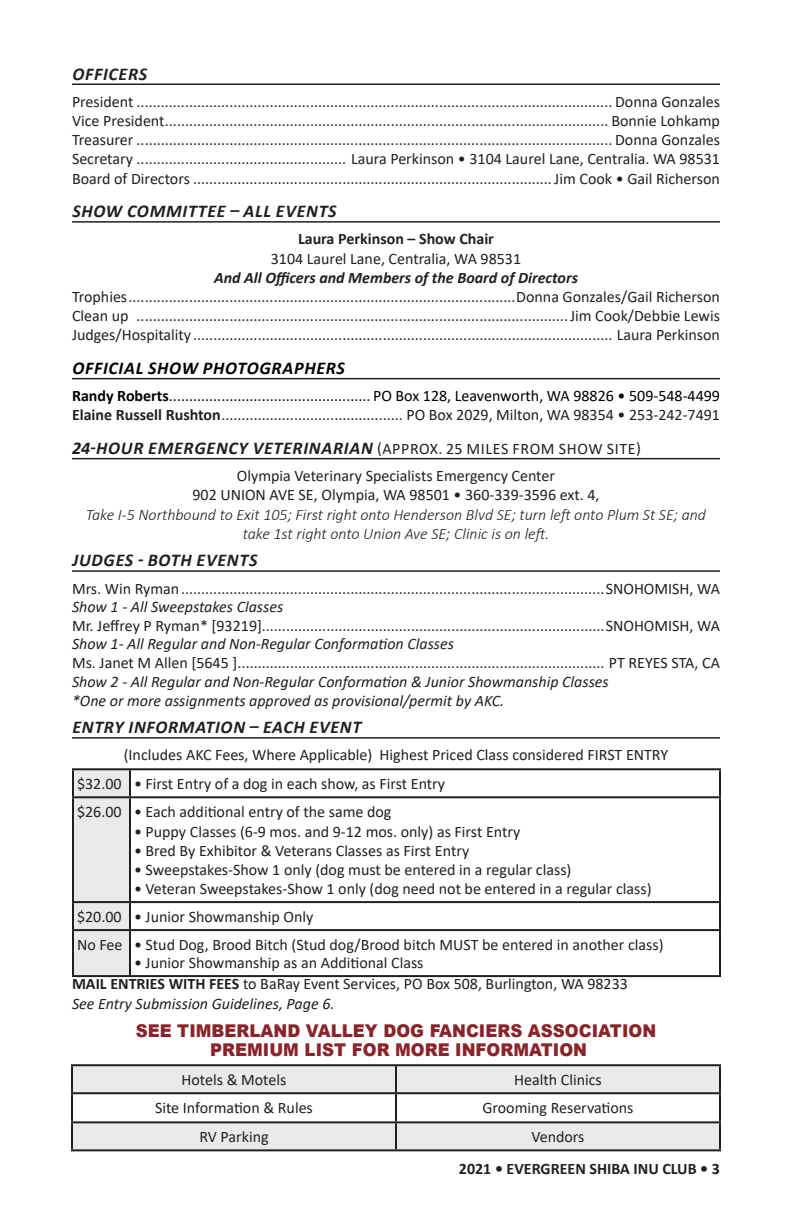
<style>
.page{position:relative;width:792px;height:1224px;background:#fff}
.page>*{position:absolute;margin:0;border:0;box-sizing:border-box;transform-origin:0 0}
.PLHeaders{font:italic 700 18px "Calibri";letter-spacing:.04em;color:#231f20}
.PLHeaders-2{font:italic 700 18px "Calibri";letter-spacing:.04em;color:#000}
.MainText27{font:900 17.6px "Arial";color:#89252a;scale:.95 1}
.MainText27-2{font:16px "Calibri";color:#231f20}
.MainText27-3{font:italic 16px "Calibri";color:#231f20}
.t1{font:italic 300 16px/19.2px "Calibri";color:#231f20;text-align:center}
.t2{font:16px "Calibri";color:#000}
.MainText27-4{font:700 16px "Calibri";color:#231f20}
.MainText27-5{font:italic 700 16px "Calibri";color:#231f20}
.s1{font-weight:700}
.s2{font-weight:400;font-style:normal;font-size:16px}
</style>
<div class="page">
<hr style="left:72px;top:84px;width:648px;height:1px;background:#231f20">
<hr style="left:72px;top:221px;width:648px;height:2px;background:#231f20">
<hr style="left:72px;top:378px;width:648px;height:1px;background:#231f20">
<hr style="left:72px;top:458px;width:648px;height:1px;background:#231f20">
<hr style="left:72px;top:570px;width:648px;height:2px;background:#231f20">
<hr style="left:72px;top:737px;width:648px;height:2px;background:#231f20">
<div style="left:74px;top:770px;width:55px;height:205px;background:#e8eaec"></div>
<hr style="left:72px;top:768px;width:58px;height:2px;background:#231f20">
<hr style="left:72px;top:770px;width:2px;height:26px;background:#231f20">
<hr style="left:130px;top:768px;width:591px;height:2px;background:#231f20">
<hr style="left:129px;top:770px;width:2px;height:26px;background:#231f20">
<hr style="left:719px;top:770px;width:2px;height:26px;background:#231f20">
<hr style="left:72px;top:796px;width:58px;height:2px;background:#231f20">
<hr style="left:72px;top:798px;width:2px;height:103px;background:#231f20">
<hr style="left:130px;top:796px;width:591px;height:2px;background:#231f20">
<hr style="left:129px;top:798px;width:2px;height:103px;background:#231f20">
<hr style="left:719px;top:798px;width:2px;height:103px;background:#231f20">
<hr style="left:72px;top:901px;width:58px;height:2px;background:#231f20">
<hr style="left:72px;top:903px;width:2px;height:26px;background:#231f20">
<hr style="left:130px;top:901px;width:591px;height:2px;background:#231f20">
<hr style="left:129px;top:903px;width:2px;height:26px;background:#231f20">
<hr style="left:719px;top:903px;width:2px;height:26px;background:#231f20">
<hr style="left:72px;top:929px;width:58px;height:2px;background:#231f20">
<hr style="left:72px;top:931px;width:2px;height:44px;background:#231f20">
<hr style="left:130px;top:929px;width:591px;height:2px;background:#231f20">
<hr style="left:129px;top:931px;width:2px;height:44px;background:#231f20">
<hr style="left:719px;top:931px;width:2px;height:44px;background:#231f20">
<hr style="left:72px;top:975px;width:58px;height:2px;background:#231f20">
<hr style="left:130px;top:975px;width:591px;height:2px;background:#231f20">
<svg style="left:73px;top:1066px;width:646px;height:83px;fill:#e8eaec"></svg>
<hr style="left:71px;top:1064px;width:325px;height:2px;background:#231f20">
<hr style="left:71px;top:1066px;width:2px;height:26px;background:#231f20">
<hr style="left:396px;top:1064px;width:325px;height:2px;background:#231f20">
<hr style="left:395px;top:1066px;width:2px;height:26px;background:#231f20">
<hr style="left:719px;top:1066px;width:2px;height:26px;background:#231f20">
<hr style="left:71px;top:1092px;width:325px;height:2px;background:#231f20">
<hr style="left:71px;top:1094px;width:2px;height:27px;background:#231f20">
<hr style="left:396px;top:1092px;width:325px;height:2px;background:#231f20">
<hr style="left:395px;top:1094px;width:2px;height:27px;background:#231f20">
<hr style="left:719px;top:1094px;width:2px;height:27px;background:#231f20">
<hr style="left:71px;top:1121px;width:325px;height:2px;background:#231f20">
<hr style="left:71px;top:1123px;width:2px;height:26px;background:#231f20">
<hr style="left:396px;top:1121px;width:325px;height:2px;background:#231f20">
<hr style="left:395px;top:1123px;width:2px;height:26px;background:#231f20">
<hr style="left:719px;top:1123px;width:2px;height:26px;background:#231f20">
<hr style="left:71px;top:1149px;width:325px;height:2px;background:#231f20">
<hr style="left:396px;top:1149px;width:325px;height:2px;background:#231f20">
<p class="PLHeaders" style="left:72px;top:61px;width:76px">OFFICERS</p>
<p class="MainText27-2" style="left:72px;top:90px;width:649px">President ...................................................................................................................... Donna Gonzales</p>
<p class="MainText27-2" style="left:72px;top:109px;width:649px">Vice President.............................................................................................................. Bonnie Lohkamp</p>
<p class="MainText27-2" style="left:72px;top:129px;width:649px">Treasurer ...................................................................................................................... Donna Gonzales</p>
<p class="MainText27-2" style="left:72px;top:148px;width:650px">Secretary .................................................... Laura Perkinson • 3104 Laurel Lane, Centralia. WA 98531</p>
<p class="MainText27-2" style="left:72px;top:167px;width:649px">Board of Directors .........................................................................................Jim Cook • Gail Richerson</p>
<p class="PLHeaders" style="left:72px;top:198px;width:266px">SHOW COMMITTEE – ALL EVENTS</p>
<p class="MainText27-4" style="left:298px;top:228px;width:197px">Laura Perkinson – Show Chair</p>
<p class="MainText27-2" style="left:271px;top:247px;width:252px">3104 Laurel Lane, Centralia, WA 98531</p>
<p class="MainText27-5" style="left:214px;top:266px;width:365px">And All Officers and Members of the Board of Directors</p>
<p class="MainText27-2" style="left:72px;top:285px;width:649px">Trophies................................................................................................Donna Gonzales/Gail Richerson</p>
<p class="MainText27-2" style="left:72px;top:305px;width:649px">Clean up ...........................................................................................................Jim Cook/Debbie Lewis</p>
<p class="MainText27-2" style="left:72px;top:324px;width:649px">Judges/Hospitality ........................................................................................................ Laura Perkinson</p>
<p class="PLHeaders-2" style="left:72px;top:355px;width:274px">OFFICIAL SHOW PHOTOGRAPHERS</p>
<p class="t2" style="left:72px;top:385px;width:650px"><span class="s1">Randy Roberts</span>.................................................. PO Box 128, Leavenworth, WA 98826 • 509-548-4499</p>
<p class="MainText27-2" style="left:72px;top:404px;width:650px"><span class="s1">Elaine Russell Rushton</span>............................................. PO Box 2029, Milton, WA 98354 • 253-242-7491</p>
<p class="PLHeaders" style="left:72px;top:435px;width:570px">24-HOUR EMERGENCY VETERINARIAN <span class="s2">(APPROX. 25 MILES FROM SHOW SITE)</span></p>
<p class="MainText27-2" style="left:237px;top:465px;width:320px">Olympia Veterinary Specialists Emergency Center</p>
<p class="MainText27-2" style="left:192px;top:484px;width:409px">902 UNION AVE SE, Olympia, WA 98501 • 360-339-3596 ext. 4,</p>
<p class="t1" style="left:86px;top:504px;width:622px">Take I-5 Northbound to Exit 105; First right onto Henderson Blvd SE; turn left onto Plum St SE; and take 1st right onto Union Ave SE; Clinic is on left.</p>
<p class="PLHeaders" style="left:72px;top:548px;width:187px">JUDGES - BOTH EVENTS</p>
<p class="MainText27-2" style="left:72px;top:577px;width:650px">Mrs. Win Ryman.........................................................................................................SNOHOMISH, WA</p>
<p class="MainText27-3" style="left:72px;top:595px;width:213px">Show 1 - All Sweepstakes Classes</p>
<p class="MainText27-2" style="left:72px;top:614px;width:650px">Mr. Jeffrey P Ryman* [93219].....................................................................................SNOHOMISH, WA</p>
<p class="MainText27-3" style="left:72px;top:632px;width:384px">Show 1- All Regular and Non-Regular Conformation Classes</p>
<p class="MainText27-2" style="left:72px;top:651px;width:650px">Ms. Janet M Allen [5645 ]........................................................................................... PT REYES STA, CA</p>
<p class="MainText27-3" style="left:72px;top:671px;width:538px">Show 2 - All Regular and Non-Regular Conformation &amp; Junior Showmanship Classes</p>
<p class="MainText27-3" style="left:72px;top:690px;width:434px">*One or more assignments approved as provisional/permit by AKC.</p>
<p class="PLHeaders" style="left:72px;top:714px;width:291px">ENTRY INFORMATION – EACH EVENT</p>
<p class="MainText27-2" style="left:124px;top:744px;width:546px">(Includes AKC Fees, Where Applicable) Highest Priced Class considered FIRST ENTRY</p>
<p class="MainText27-2" style="left:77px;top:773px;width:46px">$32.00</p>
<p class="MainText27-2" style="left:134px;top:773px;width:313px">• First Entry of a dog in each show, as First Entry</p>
<p class="MainText27-2" style="left:77px;top:801px;width:46px">$26.00</p>
<p class="MainText27-2" style="left:134px;top:801px;width:259px">• Each additional entry of the same dog</p>
<p class="MainText27-2" style="left:134px;top:820px;width:388px">• Puppy Classes (6-9 mos. and 9-12 mos. only) as First Entry</p>
<p class="MainText27-2" style="left:134px;top:839px;width:337px">• Bred By Exhibitor &amp; Veterans Classes as First Entry</p>
<p class="MainText27-2" style="left:134px;top:858px;width:439px">• Sweepstakes-Show 1 only (dog must be entered in a regular class)</p>
<p class="MainText27-2" style="left:134px;top:878px;width:519px">• Veteran Sweepstakes-Show 1 only (dog need not be entered in a regular class)</p>
<p class="MainText27-2" style="left:77px;top:906px;width:46px">$20.00</p>
<p class="MainText27-2" style="left:134px;top:906px;width:181px">• Junior Showmanship Only</p>
<p class="MainText27-2" style="left:77px;top:934px;width:47px">No Fee</p>
<p class="MainText27-2" style="left:134px;top:934px;width:531px">• Stud Dog, Brood Bitch (Stud dog/Brood bitch MUST be entered in another class)</p>
<p class="MainText27-2" style="left:134px;top:952px;width:291px">• Junior Showmanship as an Additional Class</p>
<p class="MainText27-2" style="left:72px;top:973px;width:557px"><span class="s1">MAIL ENTRIES WITH FEES</span> to BaRay Event Services, PO Box 508, Burlington, WA 98233</p>
<p class="MainText27-3" style="left:72px;top:992px;width:264px">See Entry Submission Guidelines, Page 6.</p>
<p class="MainText27" style="left:136px;top:1018px;width:549px">SEE TIMBERLAND VALLEY DOG FANCIERS ASSOCIATION</p>
<p class="MainText27" style="left:210px;top:1037px;width:398px">PREMIUM LIST FOR MORE INFORMATION</p>
<p class="MainText27-2" style="left:182px;top:1069px;width:106px">Hotels &amp; Motels</p>
<p class="MainText27-2" style="left:514px;top:1069px;width:89px">Health Clinics</p>
<p class="MainText27-2" style="left:155px;top:1097px;width:159px">Site Information &amp; Rules</p>
<p class="MainText27-2" style="left:482px;top:1097px;width:153px">Grooming Reservations</p>
<p class="MainText27-2" style="left:199px;top:1126px;width:71px">RV Parking</p>
<p class="MainText27-2" style="left:531px;top:1126px;width:55px">Vendors</p>
<p class="MainText27-4" style="left:459px;top:1157px;width:263px">2021 • EVERGREEN SHIBA INU CLUB • 3</p>
</div>
